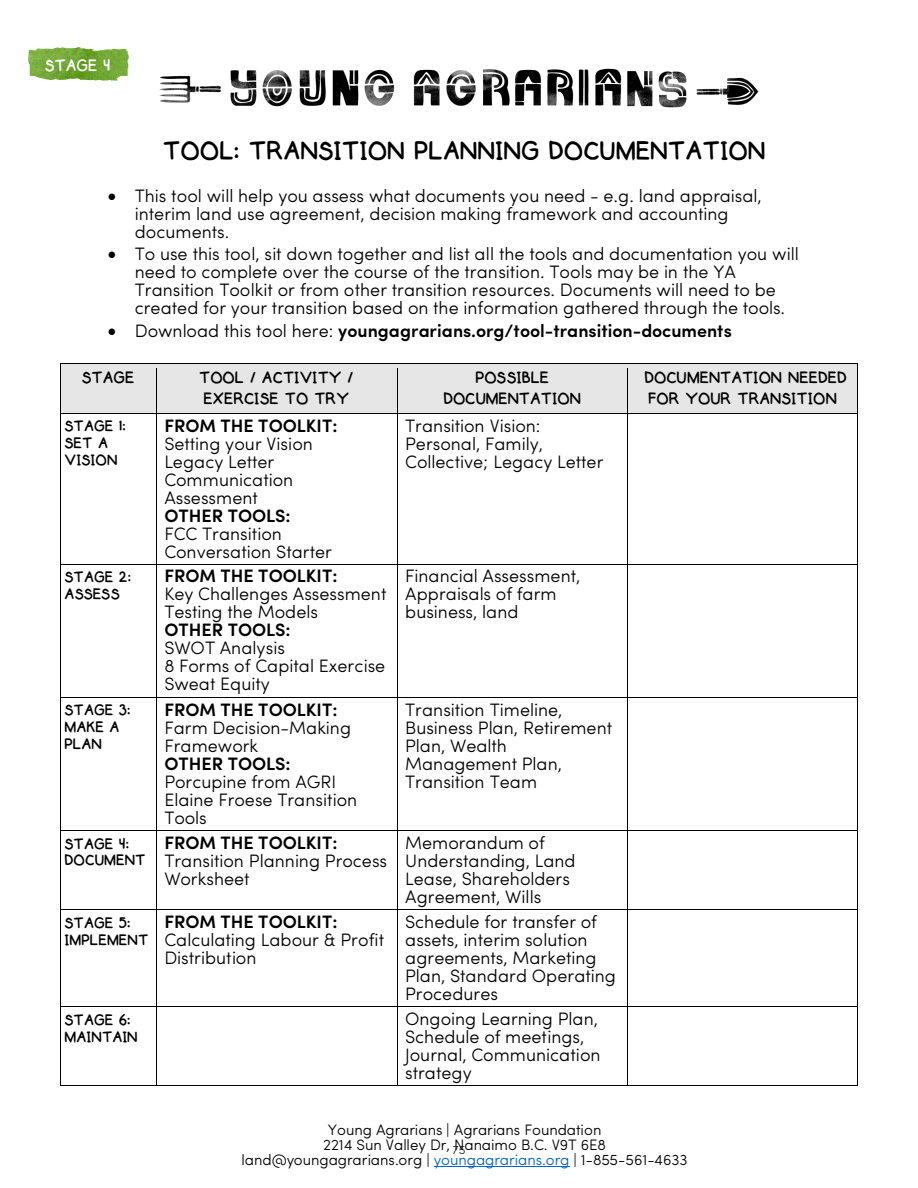
<style>
.page{position:relative;width:918px;height:1188px;background:#fff}
.page>*{position:absolute;margin:0;border:0;box-sizing:border-box;transform-origin:0 0}
.t1{font:33.15px "Young Agrarians Bold Dark";color:#000}
.t2{font:21px "Young Agrarians Bold Dark";color:#fff}
.t3{font:20.85px/20.9px "Young Agrarians Bold Dark";color:#000}
.t4{font:19.5px/17px "Young Agrarians Bold Dark";letter-spacing:.005em;color:#000}
.t5{font:300 18px/18px "Sofia Pro";color:#000}
.t6{font:600 18px "Sofia Pro";color:#000}
.t7{font:300 15.15px/15px "Sofia Pro";letter-spacing:-.005em;color:#000;text-align:center}
.t8{font:300 12px "Sofia Pro";color:#231f20}
.s1{font-weight:300}
.s2{font-weight:600}
.s3{color:#0563c1}
</style>
<div class="page">
<hr style="left:434px;top:1166px;width:136px;height:1px;background:#0563c1">
<div style="left:61px;top:364px;width:95px;height:49px;background:#e7e6e6"></div>
<div style="left:156px;top:364px;width:241px;height:49px;background:#e7e6e6"></div>
<div style="left:398px;top:364px;width:229px;height:47px;background:#e7e6e6"></div>
<div style="left:628px;top:364px;width:229px;height:47px;background:#e7e6e6"></div>
<hr style="left:60px;top:369px;width:1px;height:44px;background:#000">
<hr style="left:156px;top:369px;width:1px;height:44px;background:#000">
<hr style="left:397px;top:411px;width:230px;height:2px;background:#e7e6e6">
<hr style="left:397px;top:369px;width:1px;height:44px;background:#000">
<hr style="left:627px;top:411px;width:231px;height:2px;background:#e7e6e6">
<hr style="left:627px;top:369px;width:1px;height:44px;background:#000">
<hr style="left:857px;top:369px;width:1px;height:44px;background:#000">
<hr style="left:61px;top:413px;width:95px;height:1px;background:#000">
<hr style="left:156px;top:413px;width:241px;height:1px;background:#000">
<hr style="left:398px;top:413px;width:229px;height:1px;background:#000">
<hr style="left:628px;top:413px;width:229px;height:1px;background:#000">
<hr style="left:60px;top:418px;width:1px;height:146px;background:#000">
<hr style="left:156px;top:418px;width:1px;height:146px;background:#000">
<hr style="left:397px;top:418px;width:1px;height:146px;background:#000">
<hr style="left:627px;top:418px;width:1px;height:146px;background:#000">
<hr style="left:857px;top:418px;width:1px;height:146px;background:#000">
<hr style="left:61px;top:564px;width:95px;height:1px;background:#000">
<hr style="left:156px;top:564px;width:241px;height:1px;background:#000">
<hr style="left:398px;top:564px;width:229px;height:1px;background:#000">
<hr style="left:628px;top:564px;width:229px;height:1px;background:#000">
<hr style="left:60px;top:569px;width:1px;height:128px;background:#000">
<hr style="left:156px;top:569px;width:1px;height:128px;background:#000">
<hr style="left:397px;top:569px;width:1px;height:128px;background:#000">
<hr style="left:627px;top:569px;width:1px;height:128px;background:#000">
<hr style="left:857px;top:569px;width:1px;height:128px;background:#000">
<hr style="left:61px;top:697px;width:95px;height:1px;background:#000">
<hr style="left:156px;top:697px;width:241px;height:1px;background:#000">
<hr style="left:398px;top:697px;width:229px;height:1px;background:#000">
<hr style="left:628px;top:697px;width:229px;height:1px;background:#000">
<hr style="left:60px;top:702px;width:1px;height:128px;background:#000">
<hr style="left:156px;top:702px;width:1px;height:128px;background:#000">
<hr style="left:397px;top:702px;width:1px;height:128px;background:#000">
<hr style="left:627px;top:702px;width:1px;height:128px;background:#000">
<hr style="left:857px;top:702px;width:1px;height:128px;background:#000">
<hr style="left:61px;top:830px;width:95px;height:1px;background:#000">
<hr style="left:156px;top:830px;width:241px;height:1px;background:#000">
<hr style="left:398px;top:830px;width:229px;height:1px;background:#000">
<hr style="left:628px;top:830px;width:229px;height:1px;background:#000">
<hr style="left:60px;top:835px;width:1px;height:74px;background:#000">
<hr style="left:156px;top:835px;width:1px;height:74px;background:#000">
<hr style="left:397px;top:835px;width:1px;height:74px;background:#000">
<hr style="left:627px;top:835px;width:1px;height:74px;background:#000">
<hr style="left:857px;top:835px;width:1px;height:74px;background:#000">
<hr style="left:61px;top:909px;width:95px;height:1px;background:#000">
<hr style="left:156px;top:909px;width:241px;height:1px;background:#000">
<hr style="left:398px;top:909px;width:229px;height:1px;background:#000">
<hr style="left:628px;top:909px;width:229px;height:1px;background:#000">
<hr style="left:60px;top:914px;width:1px;height:92px;background:#000">
<hr style="left:156px;top:914px;width:1px;height:92px;background:#000">
<hr style="left:397px;top:914px;width:1px;height:92px;background:#000">
<hr style="left:627px;top:914px;width:1px;height:92px;background:#000">
<hr style="left:857px;top:914px;width:1px;height:92px;background:#000">
<hr style="left:61px;top:1006px;width:95px;height:1px;background:#000">
<hr style="left:156px;top:1006px;width:241px;height:1px;background:#000">
<hr style="left:398px;top:1006px;width:229px;height:1px;background:#000">
<hr style="left:628px;top:1006px;width:229px;height:1px;background:#000">
<hr style="left:60px;top:1012px;width:1px;height:73px;background:#000">
<hr style="left:61px;top:1085px;width:95px;height:1px;background:#000">
<hr style="left:156px;top:1012px;width:1px;height:73px;background:#000">
<hr style="left:156px;top:1085px;width:241px;height:1px;background:#000">
<hr style="left:397px;top:1012px;width:1px;height:73px;background:#000">
<hr style="left:398px;top:1085px;width:229px;height:1px;background:#000">
<hr style="left:627px;top:1012px;width:1px;height:73px;background:#000">
<hr style="left:628px;top:1085px;width:229px;height:1px;background:#000">
<hr style="left:857px;top:1012px;width:1px;height:73px;background:#000">
<img style="left:28px;top:47px;width:100px;height:34px">
<img style="left:120px;top:54px;width:639px;height:54px">
<p class="t2" style="left:45px;top:58px;width:67px">STAGE 4</p>
<p class="t1" style="left:163px;top:140px;width:604px">TOOL: TRANSITION PLANNING DOCUMENTATION</p>
<p class="t5" style="left:135px;top:185px;width:629px;text-indent:-27px">• This tool will help you assess what documents you need - e.g. land appraisal, interim land use agreement, decision making framework and accounting documents.</p>
<p class="t5" style="left:135px;top:243px;width:665px;text-indent:-27px">• To use this tool, sit down together and list all the tools and documentation you will need to complete over the course of the transition. Tools may be in the YA Transition Toolkit or from other transition resources. Documents will need to be created for your transition based on the information gathered through the tools.</p>
<p class="t6" style="left:108px;top:317px;width:626px">• <span class="s1">Download this tool here:</span> youngagrarians.org/tool-transition-documents</p>
<p class="t3" style="left:82px;top:368px;width:54px">STAGE</p>
<p class="t3" style="left:199px;top:368px;width:156px">TOOL / ACTIVITY /<br>EXERCISE TO TRY</p>
<p class="t3" style="left:443px;top:368px;width:139px;text-align:center">POSSIBLE<br>DOCUMENTATION</p>
<p class="t3" style="left:645px;top:368px;width:204px">DOCUMENTATION NEEDED<br>FOR YOUR TRANSITION</p>
<p class="t4" style="left:65px;top:419px;width:63px">STAGE 1:<br>SET A<br>VISION</p>
<p class="t5" style="left:164px;top:415px;width:175px"><span class="s2">FROM THE TOOLKIT:<br></span>Setting your Vision<br>Legacy Letter<br>Communication<br>Assessment<br><span class="s2">OTHER TOOLS:<br></span>FCC Transition<br>Conversation Starter</p>
<p class="t5" style="left:405px;top:415px;width:200px">Transition Vision:<br>Personal, Family,<br>Collective; Legacy Letter</p>
<p class="t4" style="left:65px;top:569px;width:68px">STAGE 2:<br>ASSESS</p>
<p class="t5" style="left:164px;top:566px;width:224px"><span class="s2">FROM THE TOOLKIT:<br></span>Key Challenges Assessment<br>Testing the Models<br><span class="s2">OTHER TOOLS:<br></span>SWOT Analysis<br>8 Forms of Capital Exercise<br>Sweat Equity</p>
<p class="t5" style="left:405px;top:566px;width:177px">Financial Assessment,<br>Appraisals of farm business, land</p>
<p class="t4" style="left:65px;top:703px;width:67px">STAGE 3:<br>MAKE A<br>PLAN</p>
<p class="t5" style="left:164px;top:699px;width:194px"><span class="s2">FROM THE TOOLKIT:<br></span>Farm Decision-Making<br>Framework<br><span class="s2">OTHER TOOLS:<br></span>Porcupine from AGRI<br>Elaine Froese Transition<br>Tools</p>
<p class="t5" style="left:405px;top:699px;width:209px">Transition Timeline,<br>Business Plan, Retirement<br>Plan, Wealth<br>Management Plan,<br>Transition Team</p>
<p class="t4" style="left:65px;top:836px;width:82px">STAGE 4:<br>DOCUMENT</p>
<p class="t5" style="left:164px;top:832px;width:224px"><span class="s2">FROM THE TOOLKIT:<br></span>Transition Planning Process<br>Worksheet</p>
<p class="t5" style="left:405px;top:832px;width:172px">Memorandum of<br>Understanding, Land<br>Lease, Shareholders<br>Agreement, Wills</p>
<p class="t4" style="left:65px;top:915px;width:85px">STAGE 5:<br>IMPLEMENT</p>
<p class="t5" style="left:164px;top:912px;width:222px"><span class="s2">FROM THE TOOLKIT:<br></span>Calculating Labour &amp; Profit<br>Distribution</p>
<p class="t5" style="left:405px;top:912px;width:212px">Schedule for transfer of assets, interim solution agreements, Marketing<br>Plan, Standard Operating<br>Procedures</p>
<p class="t4" style="left:65px;top:1012px;width:74px">STAGE 6:<br>MAINTAIN</p>
<p class="t5" style="left:405px;top:1009px;width:197px">Ongoing Learning Plan,<br>Schedule of meetings,<br>Journal, Communication strategy</p>
<p class="t7" style="left:241px;top:1121px;width:448px">Young Agrarians | Agrarians Foundation<br>2214 Sun Valley Dr, Nanaimo B.C. V9T 6E8 land@youngagrarians.org | <span class="s3">youngagrarians.org</span> | 1-855-561-4633</p>
<p class="t8" style="left:453px;top:1141px;width:14px">75</p>
</div>
